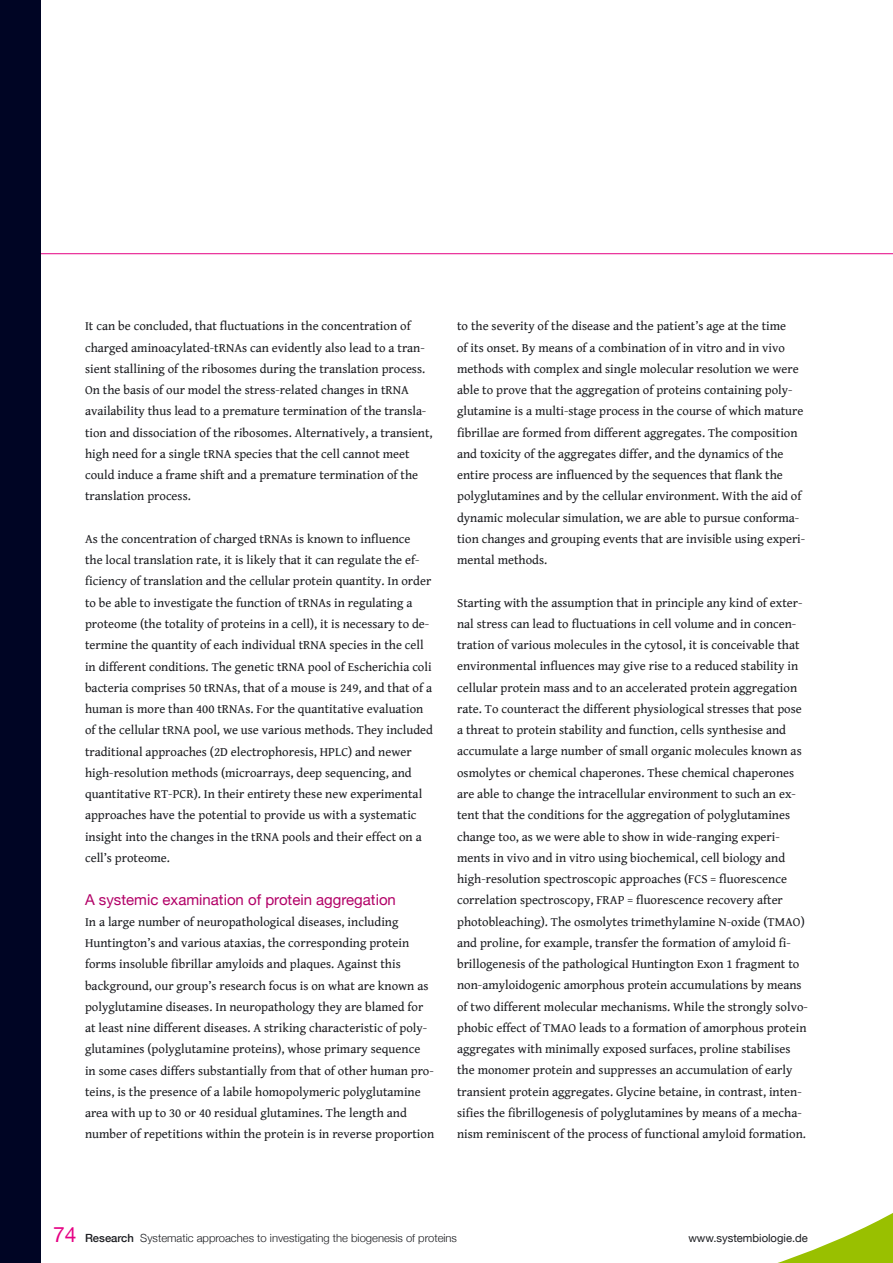
<style>
.page{position:relative;width:893px;height:1263px;background:#fff}
.page>*{position:absolute;margin:0;border:0;box-sizing:border-box;transform-origin:0 0}
.t1{font:15px "Helvetica Neue";color:#b20067}
.t2{font:12.75px/21.3px "Gentium Book Basic";color:#1b1c20}
.t3{font:300 11.25px "Helvetica Neue";color:#1b1c20}
.t4{font:11.25px "Helvetica Neue";color:#1b1c20}
.s1{font-weight:400;font-size:21px;color:#e50083}
.s2{font-weight:500}
</style>
<div class="page">
<svg style="left:40px;top:0;width:853px;height:254px"></svg>
<div style="left:0;top:0;width:40px;height:1263px;background:#000524"></div>
<svg style="left:777px;top:1213px;width:116px;height:50px"></svg>
<p class="t2" style="left:85px;top:315px;width:349px">It can be concluded, that fluctuations in the concentration of charged aminoacylated-tRNAs can evidently also lead to a tran&shy;sient stallining of the ribosomes during the translation process.<br>On the basis of our model the stress-related changes in tRNA availability thus lead to a premature termination of the transla&shy;tion and dissociation of the ribosomes. Alternatively, a transient, high need for a single tRNA species that the cell cannot meet could induce a frame shift and a premature termination of the translation process.</p>
<p class="t2" style="left:85px;top:528px;width:349px">As the concentration of charged tRNAs is known to influence<br>the local translation rate, it is likely that it can regulate the ef&shy;ficiency of translation and the cellular protein quantity. In order to be able to investigate the function of tRNAs in regulating a proteome (the totality of proteins in a cell), it is necessary to de&shy;termine the quantity of each individual tRNA species in the cell in different conditions. The genetic tRNA pool of Escherichia coli bacteria comprises 50 tRNAs, that of a mouse is 249, and that of a human is more than 400 tRNAs. For the quantitative evaluation of the cellular tRNA pool, we use various methods. They included traditional approaches (2D electrophoresis, HPLC) and newer high-resolution methods (microarrays, deep sequencing, and quantitative RT-PCR). In their entirety these new experimental approaches have the potential to provide us with a systematic insight into the changes in the tRNA pools and their effect on a cell’s proteome.</p>
<p class="t1" style="left:85px;top:890px;width:312px">A systemic examination of protein aggregation</p>
<p class="t2" style="left:85px;top:910px;width:351px">In a large number of neuropathological diseases, including Huntington’s and various ataxias, the corresponding protein forms insoluble fibrillar amyloids and plaques. Against this background, our group’s research focus is on what are known as polyglutamine diseases. In neuropathology they are blamed for at least nine different diseases. A striking characteristic of poly&shy;glutamines (polyglutamine proteins), whose primary sequence in some cases differs substantially from that of other human pro&shy;teins, is the presence of a labile homopolymeric polyglutamine area with up to 30 or 40 residual glutamines. The length and number of repetitions within the protein is in reverse proportion</p>
<p class="t2" style="left:457px;top:315px;width:350px">to the severity of the disease and the patient’s age at the time<br>of its onset. By means of a combination of in vitro and in vivo methods with complex and single molecular resolution we were able to prove that the aggregation of proteins containing poly&shy;glutamine is a multi-stage process in the course of which mature fibrillae are formed from different aggregates. The composition and toxicity of the aggregates differ, and the dynamics of the entire process are influenced by the sequences that flank the polyglutamines and by the cellular environment. With the aid of dynamic molecular simulation, we are able to pursue conforma&shy;tion changes and grouping events that are invisible using experi&shy;mental methods.</p>
<p class="t2" style="left:457px;top:591px;width:352px">Starting with the assumption that in principle any kind of exter&shy;nal stress can lead to fluctuations in cell volume and in concen&shy;tration of various molecules in the cytosol, it is conceivable that environmental influences may give rise to a reduced stability in cellular protein mass and to an accelerated protein aggregation rate. To counteract the different physiological stresses that pose a threat to protein stability and function, cells synthesise and accumulate a large number of small organic molecules known as osmolytes or chemical chaperones. These chemical chaperones are able to change the intracellular environment to such an ex&shy;tent that the conditions for the aggregation of polyglutamines change too, as we were able to show in wide-ranging experi&shy;ments in vivo and in vitro using biochemical, cell biology and high-resolution spectroscopic approaches (FCS = fluorescence correlation spectroscopy, FRAP = fluorescence recovery after photobleaching). The osmolytes trimethylamine N-oxide (TMAO) and proline, for example, transfer the formation of amyloid fi&shy;brillogenesis of the pathological Huntington Exon 1 fragment to non-amyloidogenic amorphous protein accumulations by means of two different molecular mechanisms. While the strongly solvo&shy;phobic effect of TMAO leads to a formation of amorphous protein aggregates with minimally exposed surfaces, proline stabilises the monomer protein and suppresses an accumulation of early transient protein aggregates. Glycine betaine, in contrast, inten&shy;sifies the fibrillogenesis of polyglutamines by means of a mecha&shy;nism reminiscent of the process of functional amyloid formation.</p>
<p class="t3" style="left:53px;top:1231px;width:405px"><span class="s1">74</span> <span class="s2">Research</span> Systematic approaches to investigating the biogenesis of proteins</p>
<p class="t4" style="left:688px;top:1231px;width:121px">www.systembiologie.de</p>
</div>
